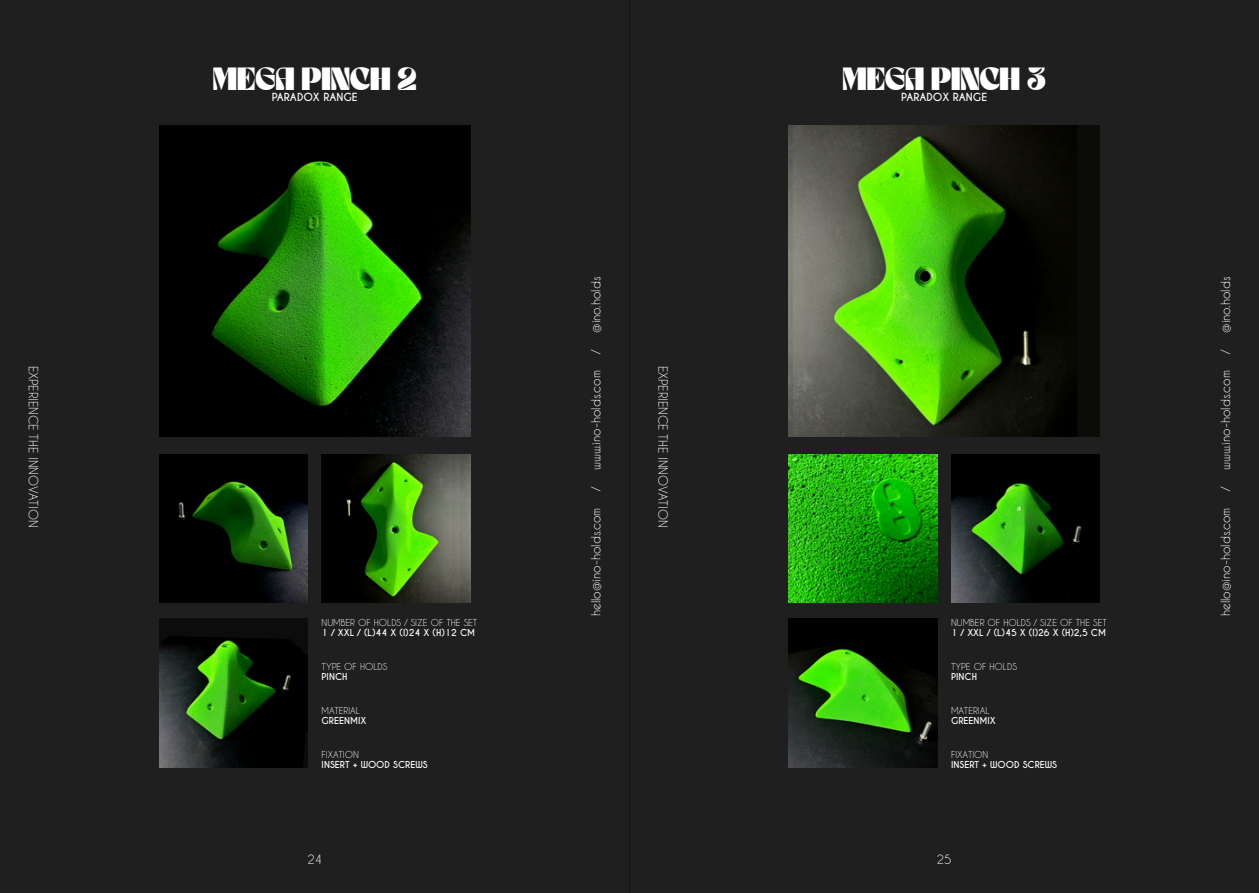
<style>
.page{position:relative;width:1259px;height:893px;background:#fff}
.page>*{position:absolute;margin:0;border:0;box-sizing:border-box;transform-origin:0 0}
.t1{font:700 22.5px "TANBUSTER";color:#fff}
.t2{font:12px "Caviar Dreams";color:#fff}
.t3{font:700 10.5px "Caviar Dreams";color:#fff}
.t4{font:700 9px "Caviar Dreams";color:#fff}
.t5{font:9px "Caviar Dreams";color:#fff}
</style>
<div class="page">
<div style="left:0;top:0;width:629px;height:893px;background:#1f1f1f"></div>
<div style="left:629px;top:0;width:630px;height:893px;background:#1f1f1f"></div>
<img style="left:159px;top:125px;width:311px;height:312px">
<img style="left:322px;top:454px;width:148px;height:149px">
<img style="left:159px;top:454px;width:149px;height:149px">
<img style="left:159px;top:619px;width:149px;height:149px">
<img style="left:788px;top:125px;width:312px;height:311px">
<img style="left:951px;top:454px;width:149px;height:149px">
<img style="left:788px;top:454px;width:149px;height:149px">
<img style="left:788px;top:619px;width:149px;height:149px">
<p class="t2" style="left:41px;top:365px;width:163px;rotate:90deg">EXPERIENCE THE INNOVATION</p>
<h1 class="t1" style="left:213px;top:62px;width:205px">MEGA PINCH 2</h1>
<p class="t3" style="left:272px;top:91px;width:88px">PARADOX RANGE</p>
<p class="t5" style="left:322px;top:617px;width:157px">NUMBER OF HOLDS / SIZE OF THE SET</p>
<p class="t4" style="left:322px;top:627px;width:155px">1 / XXL / (L)44 X (l)24 X (H)12 CM</p>
<p class="t5" style="left:322px;top:661px;width:67px">TYPE OF HOLDS</p>
<p class="t4" style="left:322px;top:671px;width:27px">PINCH</p>
<p class="t5" style="left:322px;top:705px;width:40px">MATERIAL</p>
<p class="t4" style="left:322px;top:715px;width:46px">GREENMIX</p>
<p class="t5" style="left:322px;top:749px;width:39px">FIXATION</p>
<p class="t4" style="left:322px;top:759px;width:108px">INSERT + WOOD SCREWS</p>
<p class="t2" style="left:307px;top:852px;width:16px">24</p>
<p class="t2" style="left:589px;top:333px;width:58px;rotate:-90deg">@ino.holds</p>
<p class="t2" style="left:589px;top:354px;width:6px;rotate:-90deg">/</p>
<p class="t2" style="left:589px;top:470px;width:101px;rotate:-90deg">www.ino-holds.com</p>
<p class="t2" style="left:589px;top:491px;width:6px;rotate:-90deg">/</p>
<p class="t2" style="left:589px;top:616px;width:110px;rotate:-90deg">hello@ino-holds.com</p>
<p class="t2" style="left:670px;top:365px;width:163px;rotate:90deg">EXPERIENCE THE INNOVATION</p>
<h1 class="t1" style="left:842px;top:62px;width:205px">MEGA PINCH 3</h1>
<p class="t3" style="left:901px;top:91px;width:88px">PARADOX RANGE</p>
<p class="t5" style="left:951px;top:617px;width:157px">NUMBER OF HOLDS / SIZE OF THE SET</p>
<p class="t4" style="left:951px;top:627px;width:156px">1 / XXL / (L)45 X (l)26 X (H)2,5 CM</p>
<p class="t5" style="left:951px;top:661px;width:67px">TYPE OF HOLDS</p>
<p class="t4" style="left:951px;top:671px;width:27px">PINCH</p>
<p class="t5" style="left:951px;top:705px;width:40px">MATERIAL</p>
<p class="t4" style="left:951px;top:715px;width:46px">GREENMIX</p>
<p class="t5" style="left:951px;top:749px;width:39px">FIXATION</p>
<p class="t4" style="left:951px;top:759px;width:108px">INSERT + WOOD SCREWS</p>
<p class="t2" style="left:937px;top:852px;width:16px">25</p>
<p class="t2" style="left:1218px;top:333px;width:58px;rotate:-90deg">@ino.holds</p>
<p class="t2" style="left:1218px;top:354px;width:6px;rotate:-90deg">/</p>
<p class="t2" style="left:1218px;top:470px;width:101px;rotate:-90deg">www.ino-holds.com</p>
<p class="t2" style="left:1218px;top:491px;width:6px;rotate:-90deg">/</p>
<p class="t2" style="left:1218px;top:616px;width:110px;rotate:-90deg">hello@ino-holds.com</p>
</div>
